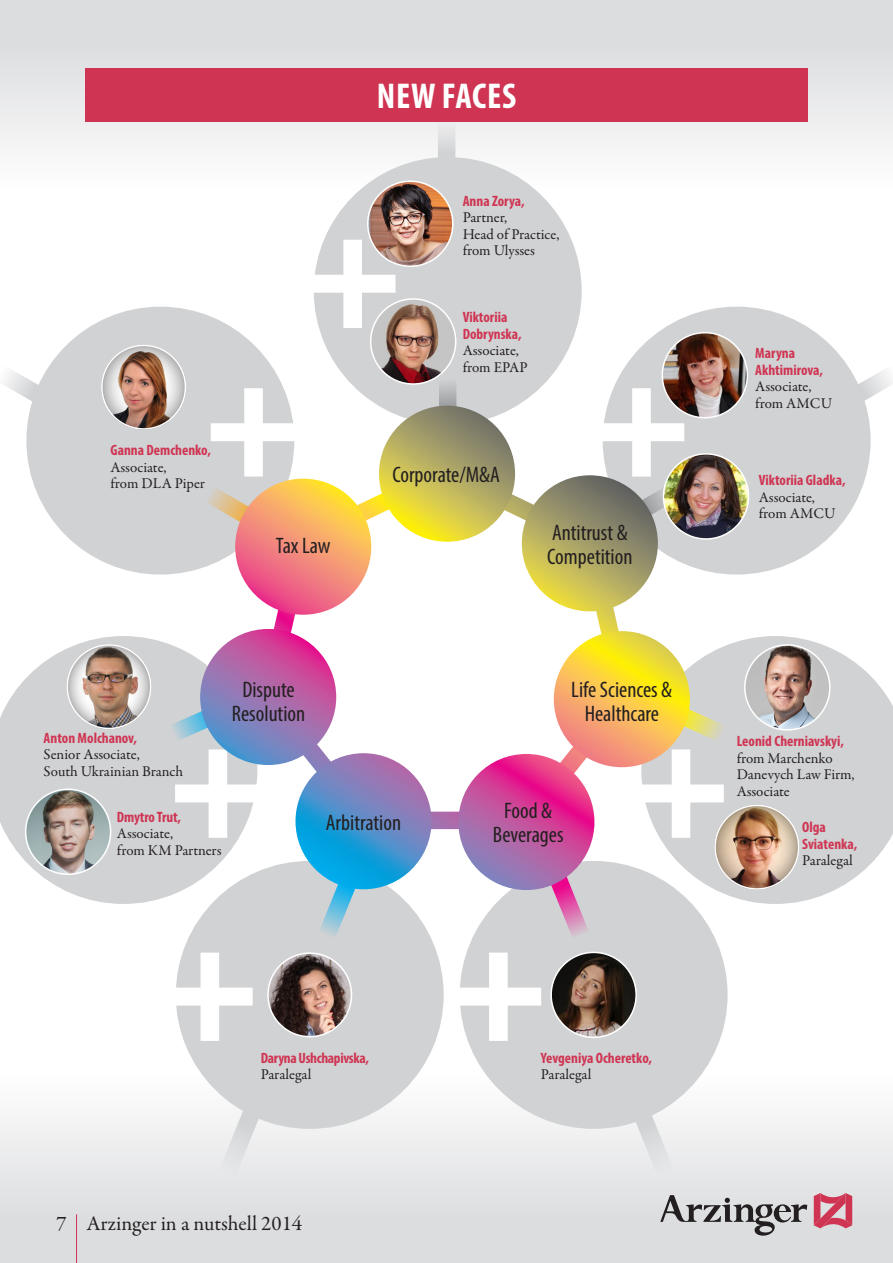
<style>
.page{position:relative;width:893px;height:1263px;background:#fff}
.page>*{position:absolute;margin:0;border:0;box-sizing:border-box;transform-origin:0 0}
.t1{font:900 166.05px "Myriad Pro";color:#fff}
.t2{font:700 condensed 36px "Myriad Pro";letter-spacing:.02em;color:#fff}
.t3{font:condensed 22.5px/24px "Myriad Pro";color:#231f20;text-align:center}
.t4{font:21px "Garamond Premr Pro";color:#231f20}
.t5{font:15px/16.5px "Garamond Premr Pro";color:#231f20}
.t6{font:700 condensed 15px/16.5px "Myriad Pro";color:#cf3552}
.t7{font:700 condensed 15px/16.5px "Myriad Pro";letter-spacing:-.02em;color:#cf3552}
.s1{font-family:"Myriad Pro";font-weight:700;font-stretch:condensed;color:#cf3552}
.s2{font-family:"Garamond Premr Pro";font-weight:400;font-stretch:normal;color:#231f20}
</style>
<div class="page">
<div style="left:0;top:0;width:893px;height:189px;background:linear-gradient(to bottom,#d6d7d9,#fcfcfc)"></div>
<div style="left:0;top:1074px;width:893px;height:189px;background:linear-gradient(to bottom,#fcfdfd,#d6d7d9)"></div>
<svg style="left:814px;top:1193px;width:38px;height:35px"></svg>
<svg style="left:660px;top:1195px;width:147px;height:41px;background:#b2b2b4"></svg>
<hr style="left:76px;top:1214px;width:1px;height:49px;background:#cf3552">
<div style="left:26px;top:307px;width:268px;height:267px;background:#d1d2d4;border-radius:50%"></div>
<svg style="left:4px;top:362px;width:48px;height:62px"></svg>
<svg style="left:859px;top:370px;width:34px;height:30px"></svg>
<div style="left:98px;top:342px;width:89px;height:88px;background:#231f20;opacity:.75"></div>
<div style="left:101px;top:345px;width:85px;height:85px;border:2px solid #fff;border-radius:50%"></div>
<svg style="left:690px;top:636px;width:203px;height:268px;fill:#d1d2d4"></svg>
<svg style="left:0;top:636px;width:225px;height:268px;fill:#d1d2d4"></svg>
<svg style="left:166px;top:689px;width:34px;height:55px;background:#bfced6"></svg>
<svg style="left:690px;top:689px;width:38px;height:55px;background:#d5d5bd"></svg>
<img style="left:26px;top:789px;width:85px;height:85px;border-radius:42px">
<div style="left:25px;top:788px;width:86px;height:87px;border:2px solid #fff;border-radius:50%"></div>
<div style="left:64px;top:641px;width:88px;height:89px;background:#231f20;opacity:.75"></div>
<div style="left:66px;top:644px;width:85px;height:85px;border:2px solid #fff;border-radius:50%"></div>
<div style="left:603px;top:307px;width:268px;height:267px;background:#d1d2d4;border-radius:50%"></div>
<svg style="left:217px;top:1092px;width:52px;height:87px"></svg>
<svg style="left:624px;top:1101px;width:52px;height:78px"></svg>
<svg style="left:438px;top:121px;width:17px;height:36px"></svg>
<div style="left:314px;top:157px;width:268px;height:268px;background:#d1d2d4;border-radius:50%"></div>
<div style="left:176px;top:861px;width:268px;height:268px;background:#d1d2d4;border-radius:50%"></div>
<div style="left:460px;top:861px;width:268px;height:268px;background:#d1d2d4;border-radius:50%"></div>
<img style="left:662px;top:333px;width:85px;height:85px;border-radius:43px">
<div style="left:661px;top:332px;width:87px;height:86px;border:2px solid #fff;border-radius:50%"></div>
<svg style="left:439px;top:384px;width:17px;height:22px"></svg>
<svg style="left:320px;top:890px;width:35px;height:46px"></svg>
<svg style="left:553px;top:890px;width:35px;height:46px"></svg>
<svg style="left:200px;top:406px;width:490px;height:484px"></svg>
<img style="left:368px;top:181px;width:85px;height:85px;border-radius:43px">
<div style="left:367px;top:180px;width:87px;height:87px;border:2px solid #fff;border-radius:50%"></div>
<img style="left:371px;top:299px;width:85px;height:85px;border-radius:43px">
<div style="left:370px;top:298px;width:86px;height:87px;border:2px solid #fff;border-radius:50%"></div>
<img style="left:268px;top:953px;width:83px;height:84px;border-radius:42px">
<div style="left:267px;top:952px;width:85px;height:85px;border:2px solid #fff;border-radius:50%"></div>
<img style="left:745px;top:645px;width:85px;height:85px;border-radius:42px">
<div style="left:744px;top:644px;width:86px;height:87px;border:2px solid #fff;border-radius:50%"></div>
<div style="left:712px;top:802px;width:88px;height:88px;background:#231f20;opacity:.75"></div>
<div style="left:714px;top:805px;width:85px;height:85px;border:2px solid #fff;border-radius:50%"></div>
<img style="left:551px;top:952px;width:85px;height:85px;border-radius:42px">
<div style="left:550px;top:952px;width:87px;height:86px;border:2px solid #fff;border-radius:50%"></div>
<img style="left:663px;top:454px;width:85px;height:85px;border-radius:43px">
<div style="left:663px;top:453px;width:86px;height:87px;border:2px solid #fff;border-radius:50%"></div>
<div style="left:85px;top:68px;width:723px;height:53px;background:#cf3552"></div>
<p class="t2" style="left:377px;top:74px;width:141px">NEW FACES</p>
<p class="t1" style="left:204px;top:310px;width:100px">+</p>
<p class="t5" style="left:110px;top:442px;width:102px"><span class="s1">Ganna Demchenko,<br></span>Associate,<br>from DLA Piper</p>
<p class="t1" style="left:303px;top:161px;width:100px">+</p>
<p class="t5" style="left:463px;top:193px;width:98px"><span class="s1">Anna Zorya,<br></span>Partner,<br>Head of Practice, from Ulysses</p>
<p class="t6" style="left:463px;top:309px;width:67px">Viktoriia<br>Dobrynska,<br><span class="s2">Associate, from EPAP</span></p>
<p class="t3" style="left:392px;top:462px;width:109px">Corporate/M&amp;A</p>
<p class="t1" style="left:592px;top:310px;width:100px">+</p>
<p class="t3" style="left:276px;top:533px;width:56px">Tax Law</p>
<p class="t3" style="left:547px;top:520px;width:87px;text-align:left">Antitrust &amp;<br>Competition</p>
<p class="t6" style="left:755px;top:345px;width:78px">Maryna<br>Akhtimirova,<br><span class="s2">Associate, from AMCU</span></p>
<p class="t5" style="left:759px;top:472px;width:88px"><span class="s1">Viktoriia Gladka,<br></span>Associate, from AMCU</p>
<p class="t3" style="left:232px;top:677px;width:75px">Dispute<br>Resolution</p>
<p class="t3" style="left:571px;top:677px;width:103px">Life Sciences &amp;<br>Healthcare</p>
<p class="t5" style="left:44px;top:730px;width:141px"><span class="s1">Anton Molchanov,<br></span>Senior Associate,<br>South Ukrainian Branch</p>
<p class="t1" style="left:168px;top:671px;width:100px">+</p>
<p class="t1" style="left:631px;top:671px;width:100px">+</p>
<p class="t3" style="left:493px;top:798px;width:72px">Food &amp;<br>Beverages</p>
<p class="t5" style="left:117px;top:809px;width:106px"><span class="s1">Dmytro Trut,<br></span>Associate,<br>from КМ Partners</p>
<p class="t3" style="left:326px;top:810px;width:77px">Arbitration</p>
<p class="t5" style="left:737px;top:733px;width:119px"><span class="s1">Leonid Cherniavskyi, </span>from Marchenko<br>Danevych Law Firm,<br>Associate</p>
<p class="t6" style="left:802px;top:818px;width:57px">Olga<br>Sviatenka,<br><span class="s2">Paralegal</span></p>
<p class="t1" style="left:160px;top:874px;width:100px">+</p>
<p class="t1" style="left:449px;top:874px;width:100px">+</p>
<p class="t7" style="left:261px;top:1049px;width:110px">Daryna Ushchapivska,<br><span class="s2">Paralegal</span></p>
<p class="t6" style="left:541px;top:1049px;width:113px">Yevgeniya Ocheretko,<br><span class="s2">Paralegal</span></p>
<h3 class="t4" style="left:56px;top:1210px;width:247px">7 Arzinger in a nutshell 2014</h3>
</div>
